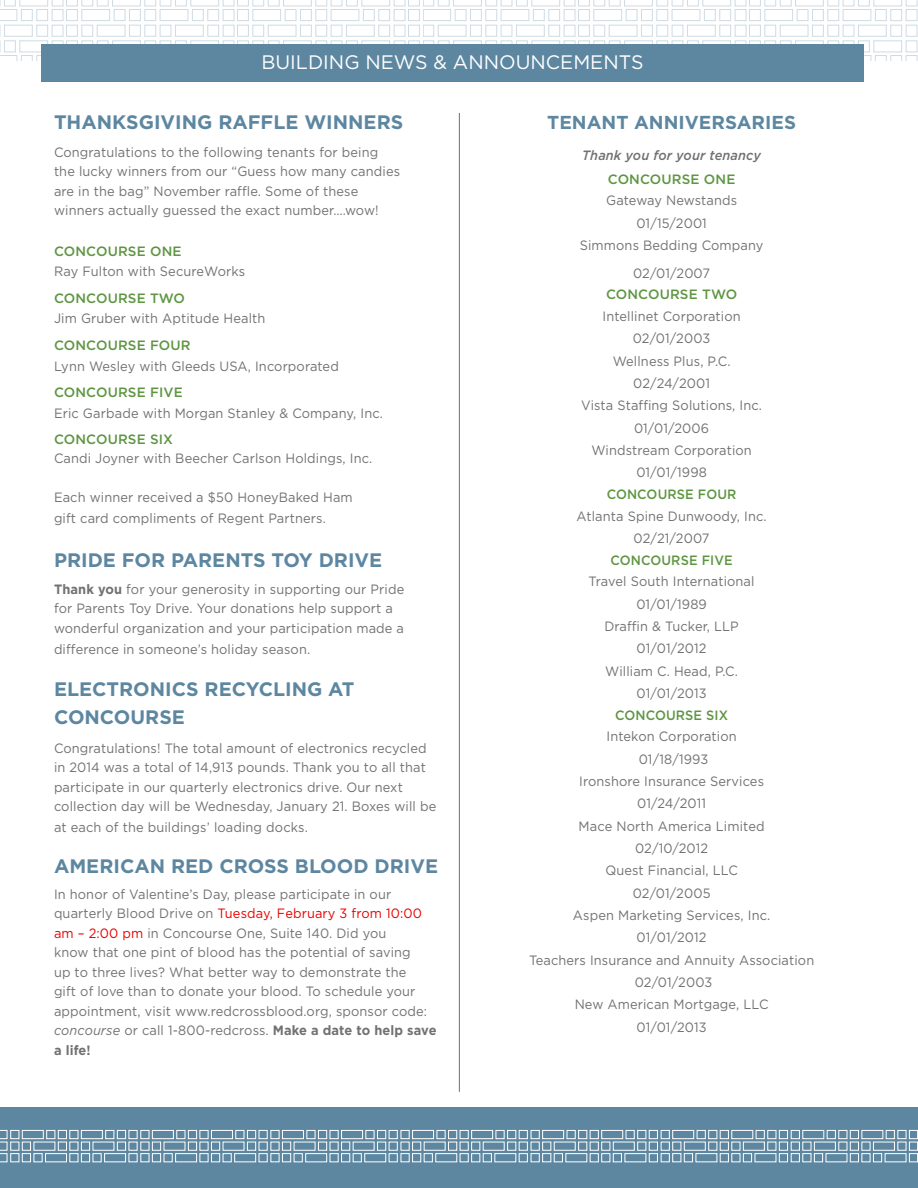
<style>
.page{position:relative;width:918px;height:1188px;background:#fff}
.page>*{position:absolute;margin:0;border:0;box-sizing:border-box;transform-origin:0 0}
.t1{font:700 19.5px/28.5px "Gotham";color:#5d87a1}
.t2{font:19.5px "Gotham";color:#fff}
.t3{font:700 18.75px "Gotham";color:#5d87a1}
.t4{font:13.5px/22.4px "Gotham";letter-spacing:.01em;color:#717073;scale:.95 1}
.t5{font:500 13.5px "Gotham";letter-spacing:.01em;color:#5d9541}
.t6{font:500 13.5px "Gotham";letter-spacing:.01em;color:#5d9541;scale:.95 1}
.t7{font:italic 500 13.5px "Gotham";letter-spacing:.01em;color:#717073;scale:.95 1}
.s1{font-weight:700}
.s2{color:#ea0000}
.s3{font-style:italic}
</style>
<div class="page">
<svg style="left:423px;top:0;width:495px;height:61px"></svg>
<svg style="left:0;top:0;width:420px;height:61px"></svg>
<div style="left:0;top:1107px;width:918px;height:81px;background:#5d87a1"></div>
<div style="left:41px;top:44px;width:823px;height:37px;background:#5d87a1"></div>
<svg style="left:0;top:1130px;width:918px;height:33px"></svg>
<hr style="left:459px;top:113px;width:1px;height:979px;background:#717073">
<h1 class="t2" style="left:261px;top:51px;width:384px">BUILDING NEWS &amp; ANNOUNCEMENTS</h1>
<h1 class="t1" style="left:54px;top:107px;width:351px">THANKSGIVING RAFFLE WINNERS</h1>
<p class="t4" style="left:54px;top:142px;width:366px;line-height:19.5px">Congratulations to the following tenants for being the lucky winners from our “Guess how many candies are in the bag” November raffle. Some of these winners actually guessed the exact number….wow!</p>
<p class="t5" style="left:54px;top:243px;width:129px">CONCOURSE ONE</p>
<p class="t4" style="left:54px;top:260px;width:203px">Ray Fulton with SecureWorks</p>
<p class="t5" style="left:54px;top:290px;width:133px">CONCOURSE TWO</p>
<p class="t4" style="left:54px;top:307px;width:224px">Jim Gruber with Aptitude Health</p>
<p class="t5" style="left:54px;top:338px;width:138px">CONCOURSE FOUR</p>
<p class="t4" style="left:54px;top:354px;width:301px">Lynn Wesley with Gleeds USA, Incorporated</p>
<p class="t5" style="left:54px;top:385px;width:130px">CONCOURSE FIVE</p>
<p class="t4" style="left:54px;top:402px;width:348px">Eric Garbade with Morgan Stanley &amp; Company, Inc.</p>
<p class="t5" style="left:54px;top:432px;width:121px">CONCOURSE SIX</p>
<p class="t4" style="left:54px;top:447px;width:337px">Candi Joyner with Beecher Carlson Holdings, Inc.</p>
<p class="t4" style="left:54px;top:486px;width:316px;line-height:21px">Each winner received a $50 HoneyBaked Ham gift card compliments of Regent Partners.</p>
<h1 class="t1" style="left:54px;top:545px;width:330px">PRIDE FOR PARENTS TOY DRIVE</h1>
<p class="t4" style="left:54px;top:579px;width:370px;line-height:19.5px"><span class="s1">Thank you</span> for your generosity in supporting our Pride for Parents Toy Drive. Your donations help support a wonderful organization and your participation made a</p>
<p class="t4" style="left:54px;top:637px;width:271px">difference in someone’s holiday season.</p>
<h1 class="t1" style="left:54px;top:674px;width:302px">ELECTRONICS RECYCLING AT<br>CONCOURSE</h1>
<p class="t4" style="left:54px;top:738px;width:404px;line-height:19.5px">Congratulations! The total amount of electronics recycled in 2014 was a total of 14,913 pounds. Thank you to all that participate in our quarterly electronics drive. Our next collection day will be Wednesday, January 21. Boxes will be</p>
<p class="t4" style="left:54px;top:816px;width:269px">at each of the buildings’ loading docks.</p>
<h1 class="t1" style="left:54px;top:851px;width:386px">AMERICAN RED CROSS BLOOD DRIVE</h1>
<p class="t4" style="left:54px;top:884px;width:404px;line-height:19.5px">In honor of Valentine’s Day, please participate in our quarterly Blood Drive on <span class="s2">Tuesday, February 3 from 10:00 am – 2:00 pm</span> in Concourse One, Suite 140. Did you<br>know that one pint of blood has the potential of saving<br>up to three lives? What better way to demonstrate the<br>gift of love than to donate your blood. To schedule your appointment, visit www.redcrossblood.org, sponsor code: <span class="s3">concourse</span> or call 1-800-redcross. <span class="s1">Make a date to help save a life!</span></p>
<h2 class="t3" style="left:547px;top:111px;width:250px">TENANT ANNIVERSARIES</h2>
<p class="t7" style="left:582px;top:148px;width:190px">Thank you for your tenancy</p>
<p class="t5" style="left:608px;top:171px;width:129px">CONCOURSE ONE</p>
<p class="t4" style="left:580px;top:189px;width:195px;text-align:center">Gateway Newstands<br>01/15/2001<br>Simmons Bedding Company</p>
<p class="t4" style="left:633px;top:261px;width:83px">02/01/2007</p>
<p class="t5" style="left:606px;top:287px;width:133px">CONCOURSE TWO</p>
<p class="t4" style="left:581px;top:305px;width:192px;text-align:center">Intellinet Corporation<br>02/01/2003<br>Wellness Plus, P.C.<br>02/24/2001<br>Vista Staffing Solutions, Inc.<br>01/01/2006<br>Windstream Corporation<br>01/01/1998</p>
<p class="t6" style="left:607px;top:487px;width:138px">CONCOURSE FOUR</p>
<p class="t4" style="left:577px;top:504px;width:202px;text-align:center">Atlanta Spine Dunwoody, Inc.<br>02/21/2007</p>
<p class="t6" style="left:610px;top:552px;width:130px">CONCOURSE FIVE</p>
<p class="t4" style="left:589px;top:570px;width:176px;text-align:center">Travel South International<br>01/01/1989<br>Draffin &amp; Tucker, LLP<br>01/01/2012<br>William C. Head, P.C.<br>01/01/2013</p>
<p class="t6" style="left:615px;top:707px;width:121px">CONCOURSE SIX</p>
<p class="t4" style="left:529px;top:725px;width:302px;text-align:center">Intekon Corporation<br>01/18/1993<br>Ironshore Insurance Services<br>01/24/2011<br>Mace North America Limited<br>02/10/2012<br>Quest Financial, LLC<br>02/01/2005<br>Aspen Marketing Services, Inc.<br>01/01/2012<br>Teachers Insurance and Annuity Association<br>02/01/2003<br>New American Mortgage, LLC<br>01/01/2013</p>
</div>
